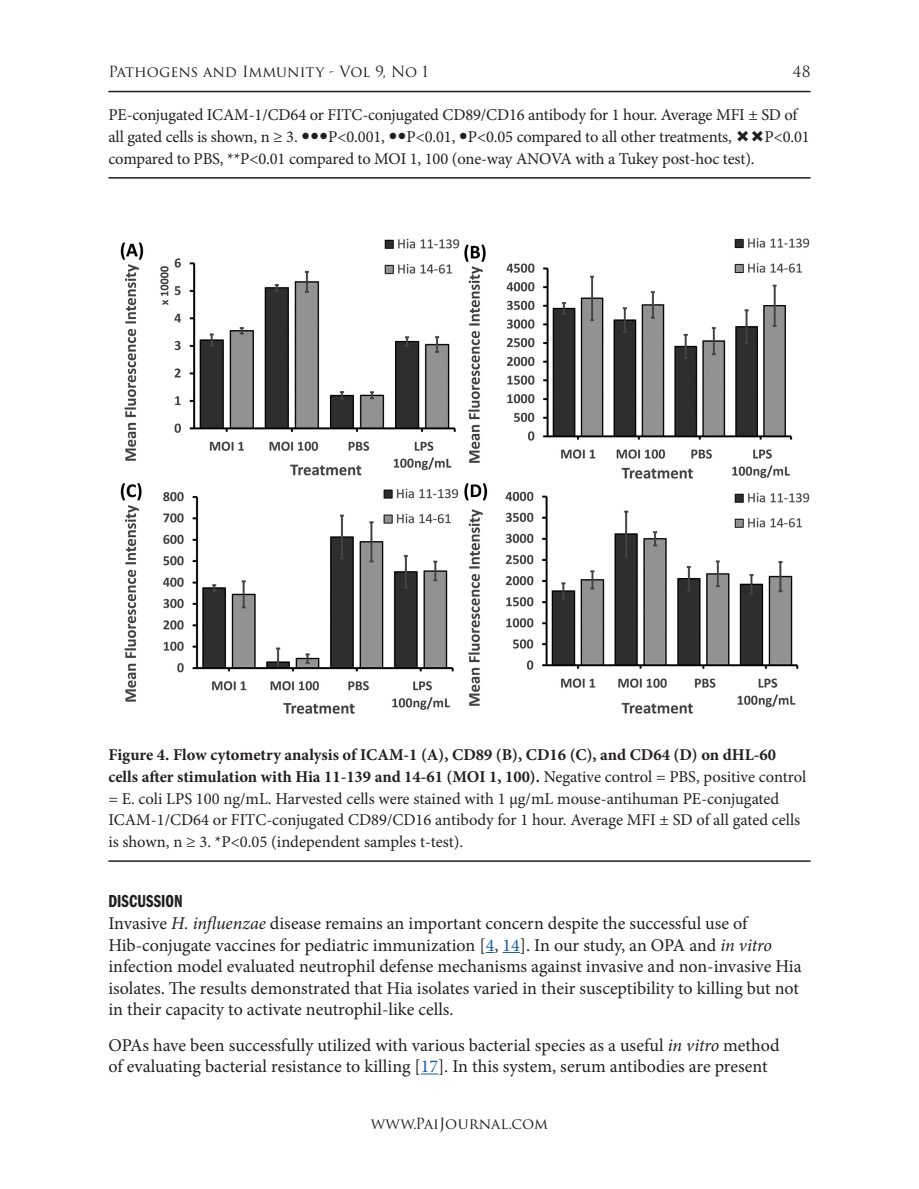
<style>
.page{position:relative;width:919px;height:1189px;background:#fff}
.page>*{position:absolute;margin:0;border:0;box-sizing:border-box;transform-origin:0 0}
.PAI_Body{font:18px/21.6px "Minion Pro";color:#231f20}
.PAI_Head_2{font:18px "Franklin Gothic URW Com Dem";color:#231f20}
.PAI_Figure_text{font:16.5px/21.6px "Minion Pro";letter-spacing:-.01em;color:#231f20}
.t1{font:15px "Trajan Pro 3";color:#231f20}
.s1{font-weight:700}
.s2{font-style:italic}
.s3{color:#175d9e}
</style>
<div class="page">
<hr style="left:108px;top:91px;width:702px;height:1px;background:#231f20">
<hr style="left:108px;top:177px;width:702px;height:2px;background:#231f20">
<hr style="left:108px;top:860px;width:702px;height:2px;background:#231f20">
<svg style="left:502px;top:952px;width:18px;height:1px"></svg>
<svg style="left:421px;top:1073px;width:17px;height:1px"></svg>
<img style="left:120px;top:238px;width:690px;height:476px">
<p class="t1" style="left:108px;top:62px;width:321px">Pathogens and Immunity - Vol 9, No 1</p>
<p class="t1" style="left:792px;top:62px;width:20px">48</p>
<p class="PAI_Figure_text" style="left:108px;top:104px;width:690px">PE-conjugated ICAM-1/CD64 or FITC-conjugated CD89/CD16 antibody for 1 hour. Average MFI ± SD of all gated cells is shown, n ≥ 3.</p>
<p class="PAI_Figure_text" style="left:328px;top:126px;width:58px">P&lt;0.001,</p>
<p class="PAI_Figure_text" style="left:406px;top:126px;width:327px">P&lt;0.01, P&lt;0.05 compared to all other treatments,</p>
<p class="PAI_Figure_text" style="left:764px;top:126px;width:47px">P&lt;0.01</p>
<p class="PAI_Figure_text" style="left:108px;top:148px;width:648px">compared to PBS, **P&lt;0.01 compared to MOI 1, 100 (one-way ANOVA with a Tukey post-hoc test).</p>
<p class="PAI_Figure_text" style="left:108px;top:744px;width:699px"><span class="s1">Figure 4. Flow cytometry analysis of ICAM-1 (A), CD89 (B), CD16 (C), and CD64 (D) on dHL-60 cells after stimulation with Hia 11-139 and 14-61 (MOI 1, 100).</span> Negative control = PBS, positive control = E. coli LPS 100 ng/mL. Harvested cells were stained with 1 µg/mL mouse-antihuman PE-conjugated ICAM-1/CD64 or FITC-conjugated CD89/CD16 antibody for 1 hour. Average MFI ± SD of all gated cells is shown, n ≥ 3. *P&lt;0.05 (independent samples t-test).</p>
<p class="PAI_Head_2" style="left:108px;top:889px;width:76px">DISCUSSION</p>
<p class="PAI_Body" style="left:108px;top:912px;width:695px">Invasive <span class="s2">H. influenzae</span> disease remains an important concern despite the successful use of Hib-conjugate vaccines for pediatric immunization [<span class="s3">4</span>, <span class="s3">14</span>]. In our study, an OPA and <span class="s2">in vitro </span>infection model evaluated neutrophil defense mechanisms against invasive and non-invasive Hia isolates. The results demonstrated that Hia isolates varied in their susceptibility to killing but not in their capacity to activate neutrophil-like cells.</p>
<p class="PAI_Body" style="left:108px;top:1034px;width:673px">OPAs have been successfully utilized with various bacterial species as a useful <span class="s2">in vitro</span> method of evaluating bacterial resistance to killing [<span class="s3">17</span>]. In this system, serum antibodies are present</p>
<p class="t1" style="left:371px;top:1113px;width:179px">www.PaiJournal.com</p>
</div>
